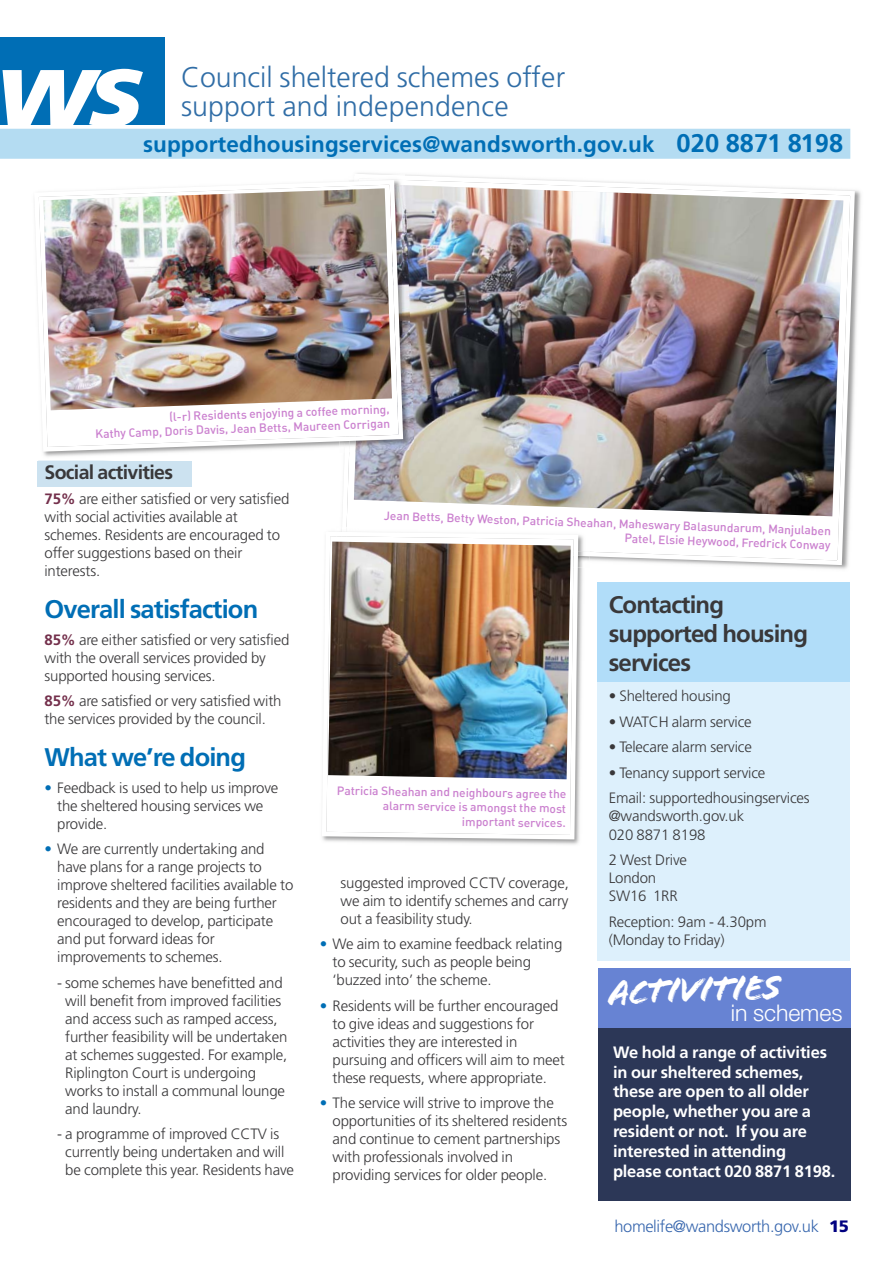
<style>
.page{position:relative;width:893px;height:1263px;background:#fff}
.page>*{position:absolute;margin:0;border:0;box-sizing:border-box;transform-origin:0 0}
.t1{font:italic 900 106.8px "Frutiger LT";color:#fff}
.t2{font:36.45px "Flood";color:#fff}
.t3{font:300 28.5px/28.5px "Frutiger LT";letter-spacing:.005em;color:#306da6}
.t4{font:700 25.5px "Frutiger LT";letter-spacing:-.035em;color:#006eb5}
.t5{font:700 24px/28.8px "Frutiger LT";letter-spacing:-.035em;color:#39383a}
.t6{font:300 22.95px "Helvetica Neue LT";letter-spacing:-.005em;color:#fff}
.t7{font:700 22.5px "Frutiger LT";letter-spacing:.005em;color:#006eb5}
.t8{font:700 19.5px "Frutiger LT";letter-spacing:-.035em;color:#39383a}
.t9{font:700 16.5px/19.8px "Frutiger LT";letter-spacing:-.01em;color:#fff}
.t10{font:300 16.5px "Frutiger LT";letter-spacing:-.02em;color:#3867ae}
.t11{font:300 15px/18px "Frutiger LT";letter-spacing:-.01em;color:#39383a}
.t12{font:12px/14.4px "DIN Medium Alternate";color:#cb81cf;text-align:right}
.s1{font-size:25.5px}
.s2{font-weight:700;color:#74304c}
.s3{color:#006eb5}
.s4{font-weight:900;color:#000080}
</style>
<div class="page">
<div style="left:598px;top:582px;width:252px;height:379px;background:#ddf0fc"></div>
<div style="left:598px;top:582px;width:252px;height:100px;background:#b1ddf9"></div>
<div style="left:37px;top:461px;width:155px;height:25px;background:#cce2f0"></div>
<div style="left:0;top:37px;width:165px;height:87px;background:#006eb5"></div>
<div style="left:0;top:129px;width:850px;height:30px;background:#b4dcf2"></div>
<svg style="left:346px;top:173px;width:511px;height:394px"></svg>
<img style="left:354px;top:184px;width:489px;height:332px">
<svg style="left:388px;top:174px;width:17px;height:1px"></svg>
<img style="left:405px;top:184px;width:10px;height:268px">
<svg style="left:38px;top:178px;width:367px;height:276px"></svg>
<img style="left:43px;top:188px;width:349px;height:222px">
<div style="left:598px;top:969px;width:252px;height:231px;background:#2c3757"></div>
<div style="left:598px;top:968px;width:252px;height:59px;background:#6783d3"></div>
<img style="left:346px;top:526px;width:244px;height:319px">
<img style="left:346px;top:527px;width:244px;height:29px">
<svg style="left:322px;top:529px;width:258px;height:313px"></svg>
<img style="left:328px;top:542px;width:243px;height:237px">
<h3 class="t3" style="left:181px;top:65px;width:386px">Council sheltered schemes offer support and independence</h3>
<h3 class="t7" style="left:143px;top:133px;width:702px">supportedhousingservices@wandsworth.gov.uk <span class="s1">020 8871 8198</span></h3>
<h1 class="t1" style="left:-5px;top:37px;width:149px">ws</h1>
<p class="t12" style="left:95px;top:413px;width:296px;rotate:-2deg">(l-r) Residents enjoying a coffee morning,<br>Kathy Camp, Doris Davis, Jean Betts, Maureen Corrigan</p>
<h3 class="t8" style="left:44px;top:463px;width:130px">Social activities</h3>
<p class="t11" style="left:44px;top:491px;width:246px"><span class="s2">75%</span> are either satisfied or very satisfied with social activities available at schemes. Residents are encouraged to offer suggestions based on their interests.</p>
<h3 class="t4" style="left:44px;top:596px;width:215px">Overall satisfaction</h3>
<p class="t11" style="left:44px;top:631px;width:246px"><span class="s2">85%</span> are either satisfied or very satisfied with the overall services provided by supported housing services.</p>
<p class="t11" style="left:44px;top:693px;width:238px"><span class="s2">85%</span> are satisfied or very satisfied with the services provided by the council.</p>
<h3 class="t4" style="left:44px;top:745px;width:203px">What we’re doing</h3>
<p class="t11" style="left:57px;top:780px;width:223px;text-indent:-13px"><span class="s3">•</span> Feedback is used to help us improve the sheltered housing services we provide.</p>
<p class="t11" style="left:57px;top:841px;width:238px;text-indent:-13px"><span class="s3">•</span> We are currently undertaking and have plans for a range projects to improve sheltered facilities available to residents and they are being further encouraged to develop, participate and put forward ideas for improvements to schemes.</p>
<p class="t11" style="left:65px;top:975px;width:224px;text-indent:-8px">- some schemes have benefitted and will benefit from improved facilities and access such as ramped access, further feasibility will be undertaken at schemes suggested. For example,<br>Riplington Court is undergoing works to install a communal lounge and laundry.</p>
<p class="t11" style="left:65px;top:1126px;width:230px;text-indent:-8px">- a programme of improved CCTV is currently being undertaken and will be complete this year. Residents have</p>
<p class="t12" style="left:384px;top:509px;width:449px;rotate:2deg">Jean Betts, Betty Weston, Patricia Sheahan, Maheswary Balasundarum, Manjulaben<br>Patel, Elsie Heywood, Fredrick Conway</p>
<p class="t12" style="left:337px;top:784px;width:231px;rotate:1deg">Patricia Sheahan and neighbours agree the alarm service is amongst the most important services.</p>
<p class="t11" style="left:341px;top:875px;width:230px;text-align:justify">suggested improved CCTV coverage, we aim to identify schemes and carry out a feasibility study.</p>
<p class="t11" style="left:332px;top:936px;width:231px;text-indent:-13px"><span class="s3">•</span> We aim to examine feedback relating to security, such as people being ‘buzzed into’ the scheme.</p>
<p class="t11" style="left:332px;top:998px;width:234px;text-indent:-13px"><span class="s3">•</span> Residents will be further encouraged to give ideas and suggestions for activities they are interested in pursuing and officers will aim to meet these requests, where appropriate.</p>
<p class="t11" style="left:332px;top:1095px;width:236px;text-indent:-13px"><span class="s3">•</span> The service will strive to improve the opportunities of its sheltered residents and continue to cement partnerships with professionals involved in providing services for older people.</p>
<h3 class="t5" style="left:609px;top:592px;width:201px">Contacting supported housing services</h3>
<p class="t11" style="left:609px;top:688px;width:124px">• Sheltered housing</p>
<p class="t11" style="left:609px;top:714px;width:145px">• WATCH alarm service</p>
<p class="t11" style="left:609px;top:739px;width:145px">• Telecare alarm service</p>
<p class="t11" style="left:609px;top:761px;width:203px;line-height:25.5px">• Tenancy support service<br>Email: supportedhousingservices</p>
<p class="t11" style="left:609px;top:808px;width:137px">@wandsworth.gov.uk<br>020 8871 8198</p>
<p class="t11" style="left:609px;top:852px;width:80px">2 West Drive<br>London<br>SW16 1RR</p>
<p class="t11" style="left:609px;top:913px;width:159px">Reception: 9am - 4.30pm (Monday to Friday)</p>
<h2 class="t2" style="left:608px;top:979px;width:175px;rotate:-2deg">Activities</h2>
<h3 class="t6" style="left:731px;top:1004px;width:113px">in schemes</h3>
<p class="t9" style="left:613px;top:1043px;width:224px">We hold a range of activities in our sheltered schemes, these are open to all older people, whether you are a resident or not. If you are interested in attending please contact 020 8871 8198.</p>
<p class="t10" style="left:614px;top:1219px;width:236px">homelife@wandsworth.gov.uk <span class="s4">15</span></p>
</div>
